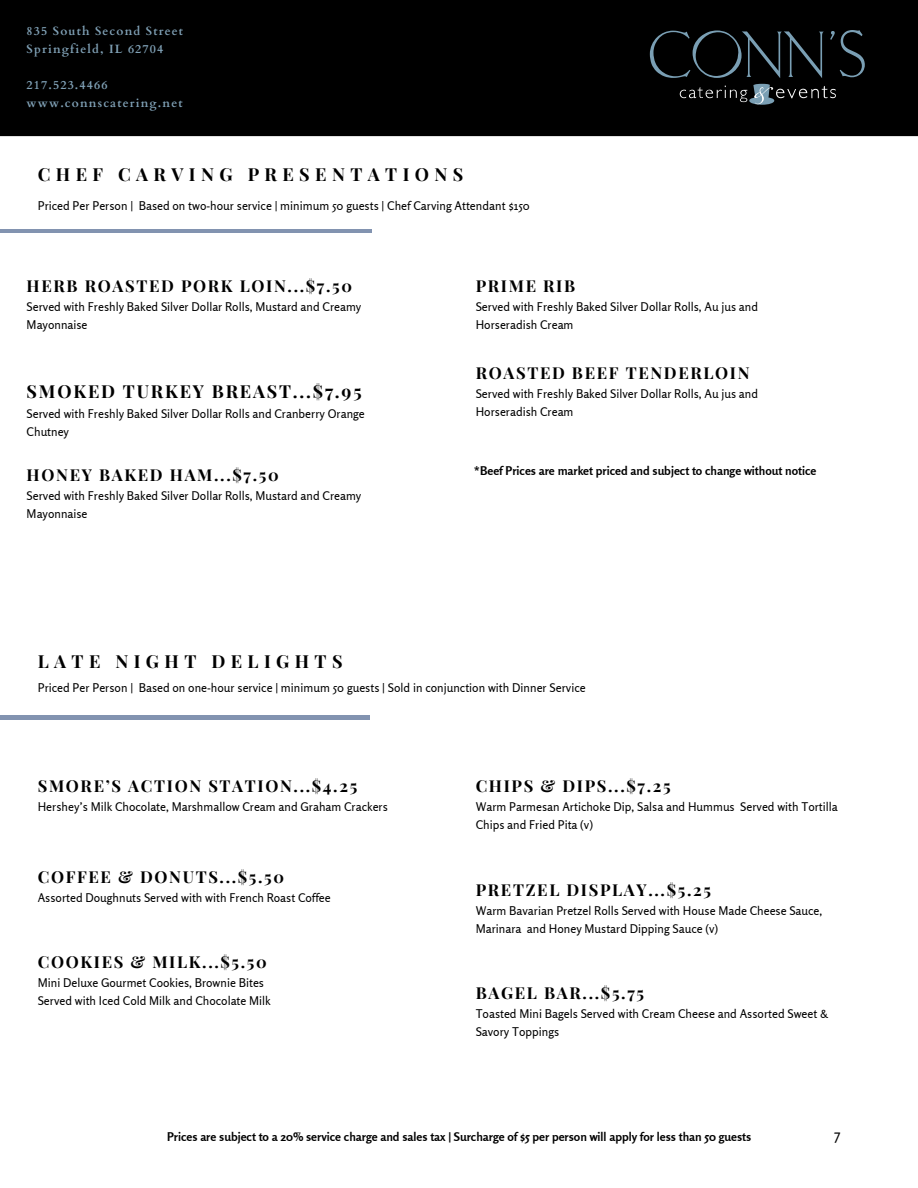
<style>
.page{position:relative;width:918px;height:1188px;background:#fff}
.page>*{position:absolute;margin:0;border:0;box-sizing:border-box;transform-origin:0 0}
.t1{font:700 18px "Playfair Display";letter-spacing:.3em;color:#000}
.t2{font:700 18px "Playfair Display";letter-spacing:.1em;color:#000}
.t3{font:700 16.5px "Playfair Display";letter-spacing:.1em;color:#000}
.t4{font:15px "Rosario";color:#000}
.t5{font:12px/18px "Rosario";color:#000}
.t6{font:700 12px "Rosario";color:#000}
.t7{font:700 12px "Cardo";letter-spacing:.095em;color:#80a1b6}
</style>
<div class="page">
<div style="left:0;top:0;width:918px;height:136px;background:#000"></div>
<svg style="left:650px;top:30px;width:174px;height:48px;background:#12171b"></svg>
<svg style="left:830px;top:30px;width:35px;height:47px;background:#13191c"></svg>
<svg style="left:680px;top:84px;width:156px;height:21px;background:#24282a"></svg>
<hr style="left:0;top:229px;width:371px;height:4px;background:#8293b0">
<hr style="left:0;top:716px;width:370px;height:3px;background:#8293b0">
<p class="t7" style="left:27px;top:23px;width:158px">835 South Second Street</p>
<p class="t7" style="left:27px;top:41px;width:138px">Springfield, IL 62704</p>
<p class="t7" style="left:27px;top:77px;width:82px">217.523.4466</p>
<p class="t7" style="left:27px;top:95px;width:158px">www.connscatering.net</p>
<p class="t1" style="left:38px;top:162px;width:427px">CHEF CARVING PRESENTATIONS</p>
<p class="t5" style="left:38px;top:196px;width:494px">Priced Per Person | Based on two-hour service | minimum 50 guests | Chef Carving Attendant $150</p>
<p class="t3" style="left:27px;top:274px;width:327px">HERB ROASTED PORK LOIN...$7.50</p>
<p class="t5" style="left:27px;top:298px;width:336px">Served with Freshly Baked Silver Dollar Rolls, Mustard and Creamy<br>Mayonnaise</p>
<p class="t2" style="left:27px;top:378px;width:336px">SMOKED TURKEY BREAST...$7.95</p>
<p class="t5" style="left:27px;top:404px;width:340px">Served with Freshly Baked Silver Dollar Rolls and Cranberry Orange<br>Chutney</p>
<p class="t3" style="left:27px;top:463px;width:253px">HONEY BAKED HAM...$7.50</p>
<p class="t5" style="left:27px;top:486px;width:336px">Served with Freshly Baked Silver Dollar Rolls, Mustard and Creamy<br>Mayonnaise</p>
<p class="t3" style="left:476px;top:274px;width:101px">PRIME RIB</p>
<p class="t5" style="left:476px;top:298px;width:284px">Served with Freshly Baked Silver Dollar Rolls, Au jus and<br>Horseradish Cream</p>
<p class="t3" style="left:476px;top:361px;width:275px">ROASTED BEEF TENDERLOIN</p>
<p class="t5" style="left:476px;top:384px;width:284px">Served with Freshly Baked Silver Dollar Rolls, Au jus and<br>Horseradish Cream</p>
<p class="t6" style="left:474px;top:463px;width:344px">*Beef Prices are market priced and subject to change without notice</p>
<p class="t1" style="left:38px;top:648px;width:306px">LATE NIGHT DELIGHTS</p>
<p class="t5" style="left:38px;top:679px;width:549px">Priced Per Person | Based on one-hour service | minimum 50 guests | Sold in conjunction with Dinner Service</p>
<p class="t3" style="left:38px;top:774px;width:321px">SMORE’S ACTION STATION...$4.25</p>
<p class="t5" style="left:38px;top:797px;width:352px">Hershey’s Milk Chocolate, Marshmallow Cream and Graham Crackers</p>
<p class="t3" style="left:38px;top:865px;width:248px">COFFEE &amp; DONUTS...$5.50</p>
<p class="t5" style="left:38px;top:888px;width:294px">Assorted Doughnuts Served with with French Roast Coffee</p>
<p class="t3" style="left:38px;top:951px;width:230px">COOKIES &amp; MILK...$5.50</p>
<p class="t5" style="left:38px;top:974px;width:228px">Mini Deluxe Gourmet Cookies, Brownie Bites</p>
<p class="t5" style="left:38px;top:992px;width:235px">Served with Iced Cold Milk and Chocolate Milk</p>
<p class="t3" style="left:476px;top:774px;width:196px">CHIPS &amp; DIPS...$7.25</p>
<p class="t5" style="left:476px;top:797px;width:364px">Warm Parmesan Artichoke Dip, Salsa and Hummus Served with Tortilla<br>Chips and Fried Pita (v)</p>
<p class="t3" style="left:476px;top:878px;width:237px">PRETZEL DISPLAY...$5.25</p>
<p class="t5" style="left:476px;top:901px;width:348px">Warm Bavarian Pretzel Rolls Served with House Made Cheese Sauce,<br>Marinara and Honey Mustard Dipping Sauce (v)</p>
<p class="t3" style="left:476px;top:982px;width:170px">BAGEL BAR...$5.75</p>
<p class="t5" style="left:476px;top:1005px;width:354px">Toasted Mini Bagels Served with Cream Cheese and Assorted Sweet &amp;<br>Savory Toppings</p>
<p class="t6" style="left:167px;top:1130px;width:586px">Prices are subject to a 20% service charge and sales tax | Surcharge of $5 per person will apply for less than 50 guests</p>
<p class="t4" style="left:834px;top:1125px;width:8px">7</p>
</div>
